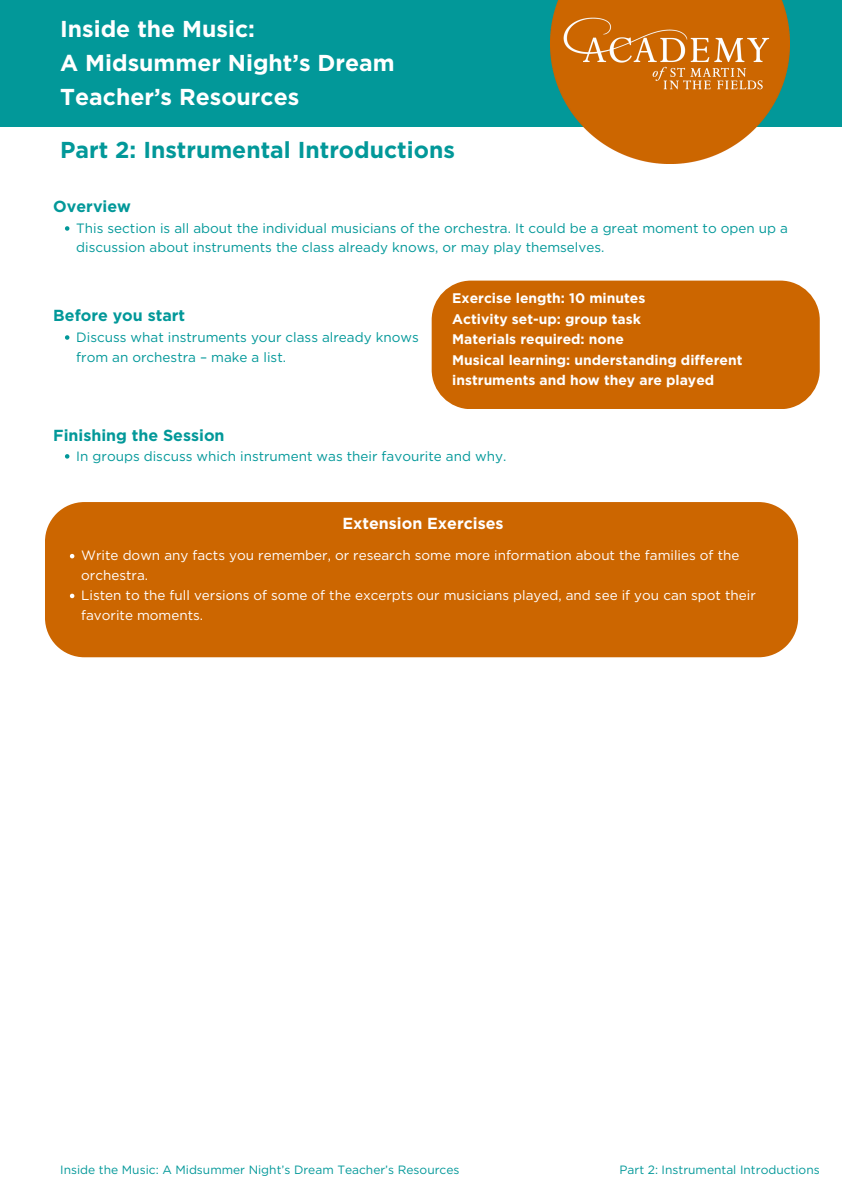
<style>
.page{position:relative;width:842px;height:1193px;background:#fff}
.page>*{position:absolute;margin:0;border:0;box-sizing:border-box;transform-origin:0 0}
.t1{font:700 23px "Gotham";color:#fff}
.t2{font:700 23px "Gotham";color:#029899}
.t3{font:700 16px "Gotham";color:#029899}
.t4{font:700 16px "Gotham";color:#fff}
.t5{font:700 13.9px/20.4px "Gotham";color:#fff}
.t6{font:13.5px/19.9px "Gotham";color:#029899}
.t7{font:13.5px/19.9px "Gotham";color:#fff}
.t8{font:12px "Gotham";color:#029899}
</style>
<div class="page">
<div style="left:0;top:0;width:842px;height:126px;background:#029899"></div>
<img style="left:550px;top:0;width:240px;height:163px">
<svg style="left:65px;top:226px;width:4px;height:5px"></svg>
<svg style="left:65px;top:335px;width:4px;height:5px"></svg>
<div style="left:432px;top:280px;width:388px;height:129px;background:#c60;border-radius:39px"></div>
<div style="left:45px;top:502px;width:753px;height:155px;background:#c60"></div>
<svg style="left:70px;top:554px;width:4px;height:4px"></svg>
<svg style="left:70px;top:593px;width:4px;height:5px"></svg>
<svg style="left:65px;top:454px;width:4px;height:4px"></svg>
<p class="t1" style="left:60px;top:15px;width:196px">Inside the Music:</p>
<p class="t1" style="left:60px;top:49px;width:336px">A Midsummer Night’s Dream</p>
<p class="t1" style="left:60px;top:82px;width:241px">Teacher’s Resources</p>
<p class="t2" style="left:60px;top:136px;width:396px">Part 2: Instrumental Introductions</p>
<p class="t3" style="left:53px;top:196px;width:79px">Overview</p>
<p class="t6" style="left:76px;top:218px;width:713px">This section is all about the individual musicians of the orchestra. It could be a great moment to open up a discussion about instruments the class already knows, or may play themselves.</p>
<p class="t3" style="left:53px;top:305px;width:133px">Before you start</p>
<p class="t6" style="left:76px;top:327px;width:344px">Discuss what instruments your class already knows from an orchestra – make a list.</p>
<p class="t3" style="left:53px;top:425px;width:173px">Finishing the Session</p>
<p class="t5" style="left:452px;top:288px;width:195px">Exercise length: 10 minutes</p>
<p class="t5" style="left:452px;top:308px;width:190px">Activity set-up: group task</p>
<p class="t5" style="left:452px;top:329px;width:173px">Materials required: none</p>
<p class="t5" style="left:452px;top:349px;width:292px">Musical learning: understanding different instruments and how they are played</p>
<p class="t6" style="left:76px;top:445px;width:431px">In groups discuss which instrument was their favourite and why.</p>
<p class="t4" style="left:342px;top:513px;width:163px">Extension Exercises</p>
<p class="t7" style="left:81px;top:545px;width:660px">Write down any facts you remember, or research some more information about the families of the orchestra.</p>
<p class="t7" style="left:81px;top:585px;width:676px">Listen to the full versions of some of the excerpts our musicians played, and see if you can spot their favorite moments.</p>
<p class="t8" style="left:60px;top:1161px;width:401px">Inside the Music: A Midsummer Night’s Dream Teacher’s Resources</p>
<p class="t8" style="left:619px;top:1161px;width:202px">Part 2: Instrumental Introductions</p>
</div>
